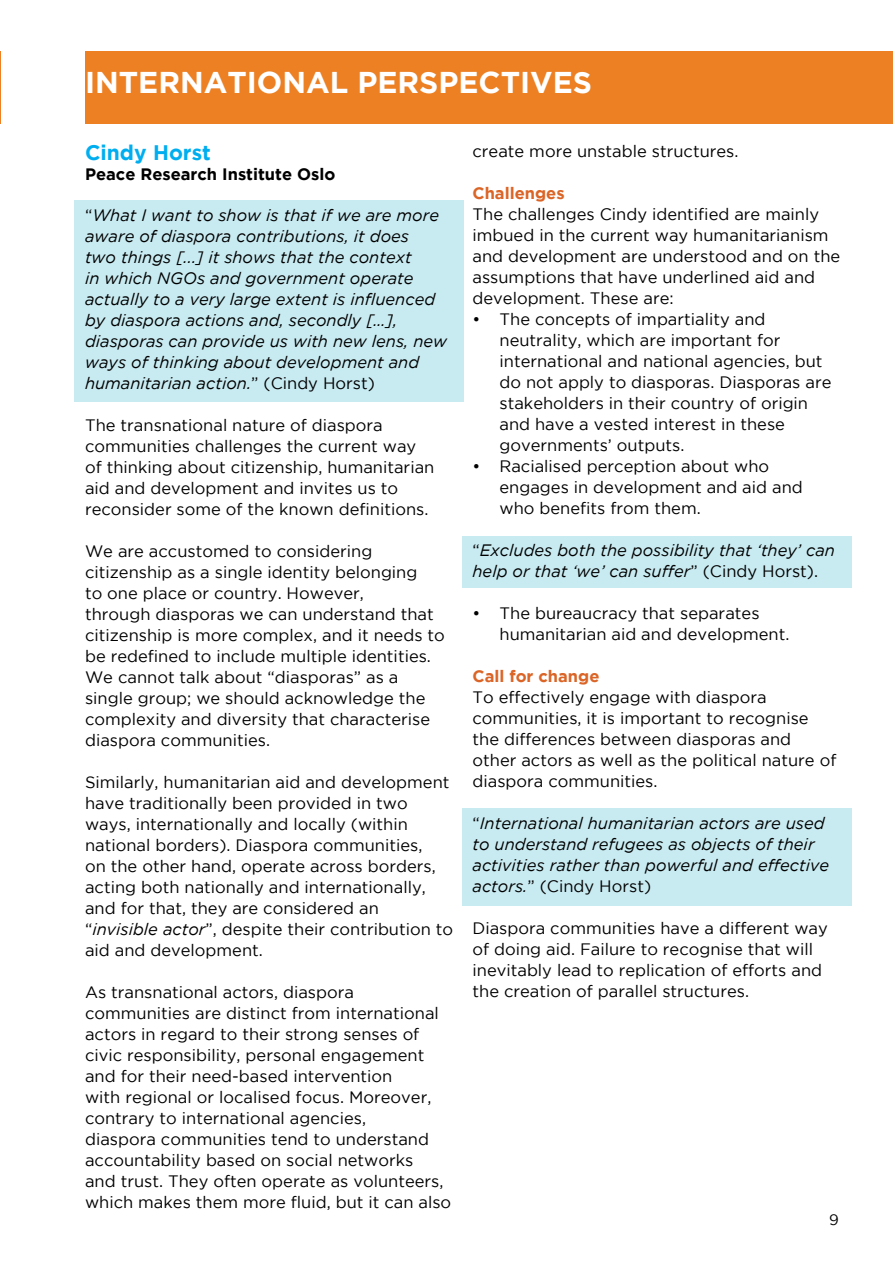
<style>
.page{position:relative;width:893px;height:1263px;background:#fff}
.page>*{position:absolute;margin:0;border:0;box-sizing:border-box;transform-origin:0 0}
.t1{font:700 30px "Gotham";color:#fff}
.t2{font:700 21px "Gotham";color:#00aeef}
.t3{font:16.5px/21px "Gotham";color:#000}
.t4{font:italic 16.5px/21px "Gotham";color:#000}
.t5{font:700 16.5px "Gotham";color:#000}
.t6{font:700 16.5px "Gotham";color:#db6527}
.t7{font:15px "Gotham";color:#000}
.s1{font-style:normal}
.s2{font-style:italic}
</style>
<div class="page">
<div style="left:74px;top:200px;width:389px;height:202px;background:#c8eaf1"></div>
<div style="left:463px;top:536px;width:389px;height:52px;background:#c8eaf1"></div>
<div style="left:463px;top:808px;width:389px;height:98px;background:#c8eaf1"></div>
<hr style="left:0;top:51px;width:1px;height:72px;background:#ec8022">
<div style="left:85px;top:51px;width:808px;height:72px;background:#ec8022"></div>
<h1 class="t1" style="left:85px;top:65px;width:509px">INTERNATIONAL PERSPECTIVES</h1>
<p class="t2" style="left:85px;top:140px;width:127px">Cindy Horst</p>
<p class="t5" style="left:85px;top:164px;width:252px">Peace Research Institute Oslo</p>
<p class="t4" style="left:85px;top:204px;width:364px"><span class="s1">“</span>What I want to show is that if we are more aware of diaspora contributions, it does<br>two things [...] it shows that the context<br>in which NGOs and government operate actually to a very large extent is influenced by diaspora actions and, secondly […], diasporas can provide us with new lens, new ways of thinking about development and humanitarian action.<span class="s1">” (Cindy Horst)</span></p>
<p class="t3" style="left:85px;top:414px;width:351px">The transnational nature of diaspora communities challenges the current way of thinking about citizenship, humanitarian aid and development and invites us to reconsider some of the known definitions.</p>
<p class="t3" style="left:85px;top:540px;width:361px">We are accustomed to considering citizenship as a single identity belonging<br>to one place or country. However,<br>through diasporas we can understand that citizenship is more complex, and it needs to be redefined to include multiple identities.<br>We cannot talk about “diasporas” as a single group; we should acknowledge the complexity and diversity that characterise diaspora communities.</p>
<p class="t3" style="left:85px;top:771px;width:370px">Similarly, humanitarian aid and development have traditionally been provided in two ways, internationally and locally (within national borders). Diaspora communities,<br>on the other hand, operate across borders, acting both nationally and internationally, and for that, they are considered an “<span class="s2">invisible actor</span>”, despite their contribution to aid and development.</p>
<p class="t3" style="left:85px;top:981px;width:368px">As transnational actors, diaspora communities are distinct from international actors in regard to their strong senses of civic responsibility, personal engagement and for their need-based intervention<br>with regional or localised focus. Moreover, contrary to international agencies,<br>diaspora communities tend to understand accountability based on social networks<br>and trust. They often operate as volunteers, which makes them more fluid, but it can also</p>
<p class="t3" style="left:472px;top:140px;width:268px">create more unstable structures.</p>
<p class="t6" style="left:472px;top:183px;width:94px">Challenges</p>
<p class="t3" style="left:472px;top:203px;width:369px">The challenges Cindy identified are mainly imbued in the current way humanitarianism and development are understood and on the assumptions that have underlined aid and development. These are:</p>
<p class="t3" style="left:499px;top:308px;width:333px;text-indent:-27px">• The concepts of impartiality and neutrality, which are important for international and national agencies, but do not apply to diasporas. Diasporas are stakeholders in their country of origin and have a vested interest in these governments’ outputs.</p>
<p class="t3" style="left:499px;top:455px;width:305px;text-indent:-27px">• Racialised perception about who engages in development and aid and who benefits from them.</p>
<p class="t4" style="left:472px;top:539px;width:364px"><span class="s1">“</span>Excludes both the possibility that ‘they’ can help or that ‘we’ can suffer<span class="s1">” (Cindy Horst).</span></p>
<p class="t3" style="left:499px;top:602px;width:291px;text-indent:-27px">• The bureaucracy that separates humanitarian aid and development.</p>
<p class="t6" style="left:472px;top:666px;width:128px">Call for change</p>
<p class="t3" style="left:472px;top:686px;width:365px">To effectively engage with diaspora communities, it is important to recognise the differences between diasporas and other actors as well as the political nature of diaspora communities.</p>
<p class="t4" style="left:472px;top:812px;width:358px"><span class="s1">“</span>International humanitarian actors are used to understand refugees as objects of their activities rather than powerful and effective actors.<span class="s1">” (Cindy Horst)</span></p>
<p class="t3" style="left:472px;top:917px;width:357px">Diaspora communities have a different way of doing aid. Failure to recognise that will inevitably lead to replication of efforts and the creation of parallel structures.</p>
<p class="t7" style="left:829px;top:1211px;width:11px">9</p>
</div>
